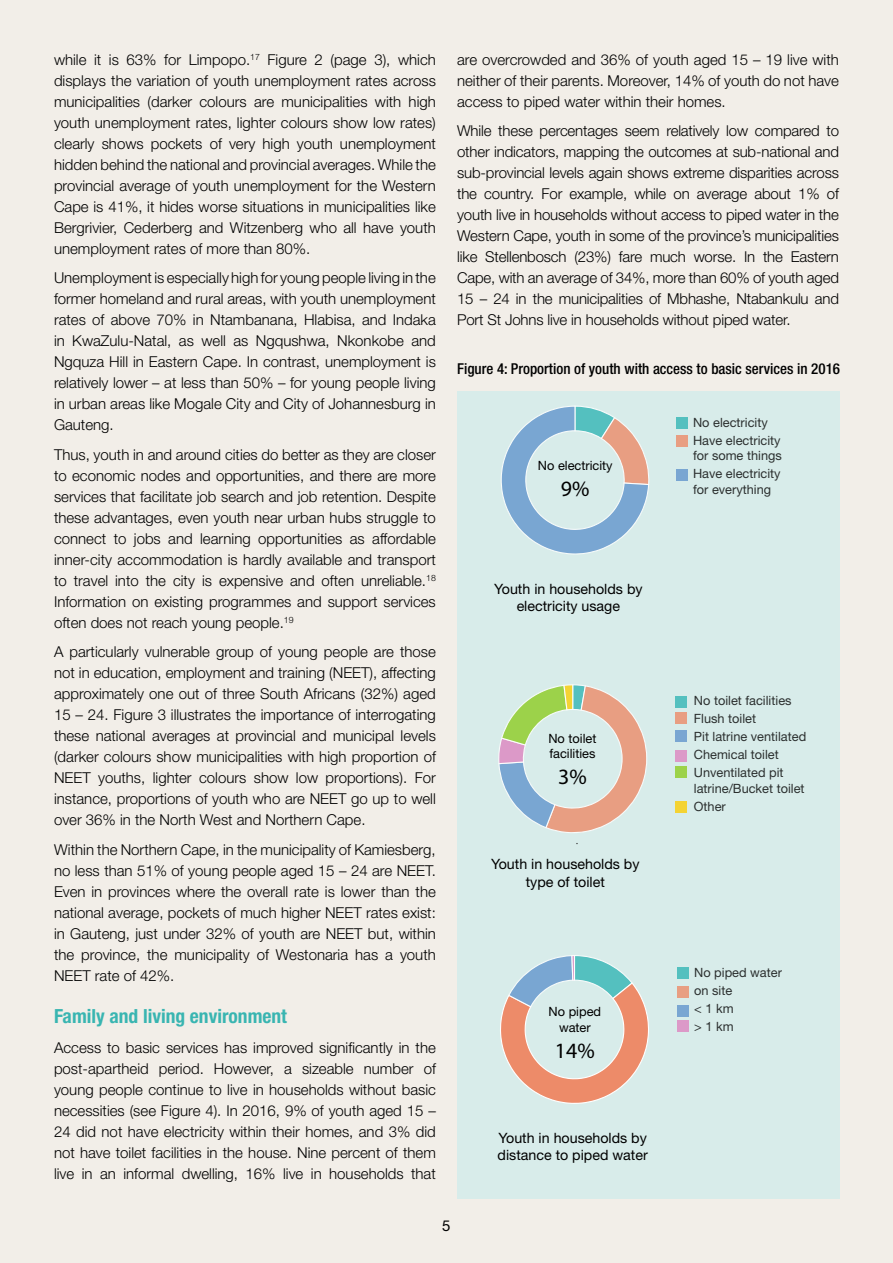
<style>
.page{position:relative;width:893px;height:1263px;background:#f2eee8}
.page>*{position:absolute;margin:0;border:0;box-sizing:border-box;transform-origin:0 0}
.t1{font:21.9px "Myriad Pro";color:#000}
.t2{font:700 condensed 19.5px "Helvetica Neue LT Std";color:#39b5b1}
.t3{font:300 15px/21px "Helvetica Neue LT Std";color:#000;text-align:justify}
.t4{font:500 condensed 15px "Helvetica Neue LT Std";color:#000}
.t5{font:15px "Helvetica Neue LT Std";color:#000}
.t6{font:14.25px/17.1px "Helvetica Neue LT Std";color:#000;text-align:center}
.t7{font:12.75px/18px "Helvetica Neue LT Std";color:rgb(0 0 0/.8)}
.t8{font:12.75px/15.3px "Helvetica Neue LT Std";color:#000}
</style>
<div class="page">
<div style="left:457px;top:391px;width:382px;height:808px;background:#d8ecea"></div>
<svg style="left:498px;top:684px;width:149px;height:149px"></svg>
<div style="left:675px;top:696px;width:12px;height:11px;background:#54c0bf"></div>
<div style="left:675px;top:712px;width:12px;height:11px;background:#e89e82"></div>
<div style="left:675px;top:731px;width:12px;height:11px;background:#79a6d2"></div>
<div style="left:675px;top:750px;width:12px;height:11px;background:#dc99c8"></div>
<div style="left:676px;top:766px;width:11px;height:11px;background:#9cd24a"></div>
<div style="left:675px;top:801px;width:12px;height:11px;background:#f4d333"></div>
<svg style="left:501px;top:406px;width:148px;height:148px"></svg>
<div style="left:677px;top:418px;width:11px;height:11px;background:#54c0bf"></div>
<div style="left:677px;top:435px;width:11px;height:11px;background:#e89e82"></div>
<div style="left:677px;top:469px;width:11px;height:11px;background:#79a6d2"></div>
<svg style="left:500px;top:955px;width:149px;height:149px"></svg>
<div style="left:677px;top:967px;width:11px;height:11px;background:#54c0bf"></div>
<div style="left:677px;top:986px;width:11px;height:11px;background:#e89e82"></div>
<div style="left:677px;top:1005px;width:11px;height:11px;background:#79a6d2"></div>
<div style="left:677px;top:1021px;width:11px;height:11px;background:#dc99c8"></div>
<p class="t3" style="left:54px;top:49px;width:383px">while it is 63% for Limpopo.<sup>17</sup> Figure 2 (page 3), which displays the variation of youth unemployment rates across municipalities (darker colours are municipalities with high youth unemployment rates, lighter colours show low rates) clearly shows pockets of very high youth unemployment hidden behind the national and provincial averages. While the provincial average of youth unemployment for the Western Cape is 41%, it hides worse situations in municipalities like Bergrivier, Cederberg and Witzenberg who all have youth unemployment rates of more than 80%.</p>
<p class="t3" style="left:54px;top:267px;width:383px">Unemployment is especially high for young people living in the former homeland and rural areas, with youth unemployment rates of above 70% in Ntambanana, Hlabisa, and Indaka in KwaZulu-Natal, as well as Ngqushwa, Nkonkobe and Ngquza Hill in Eastern Cape. In contrast, unemployment is relatively lower – at less than 50% – for young people living in urban areas like Mogale City and City of Johannesburg in Gauteng.</p>
<p class="t3" style="left:54px;top:444px;width:383px">Thus, youth in and around cities do better as they are closer to economic nodes and opportunities, and there are more services that facilitate job search and job retention. Despite these advantages, even youth near urban hubs struggle to connect to jobs and learning opportunities as affordable inner-city accommodation is hardly available and transport to travel into the city is expensive and often unreliable.<sup>18<br></sup>Information on existing programmes and support services often does not reach young people.<sup>19</sup></p>
<p class="t3" style="left:54px;top:641px;width:383px">A particularly vulnerable group of young people are those not in education, employment and training (NEET), affecting approximately one out of three South Africans (32%) aged 15 – 24. Figure 3 illustrates the importance of interrogating these national averages at provincial and municipal levels (darker colours show municipalities with high proportion of NEET youths, lighter colours show low proportions). For instance, proportions of youth who are NEET go up to well over 36% in the North West and Northern Cape.</p>
<p class="t3" style="left:54px;top:839px;width:383px">Within the Northern Cape, in the municipality of Kamiesberg, no less than 51% of young people aged 15 – 24 are NEET.<br>Even in provinces where the overall rate is lower than the national average, pockets of much higher NEET rates exist: in Gauteng, just under 32% of youth are NEET but, within the province, the municipality of Westonaria has a youth NEET rate of 42%.</p>
<h2 class="t2" style="left:54px;top:1004px;width:234px">Family and living environment</h2>
<p class="t3" style="left:54px;top:1036px;width:383px">Access to basic services has improved significantly in the post-apartheid period. However, a sizeable number of young people continue to live in households without basic necessities (see Figure 4). In 2016, 9% of youth aged 15 – 24 did not have electricity within their homes, and 3% did not have toilet facilities in the house. Nine percent of them live in an informal dwelling, 16% live in households that</p>
<p class="t3" style="left:457px;top:49px;width:383px">are overcrowded and 36% of youth aged 15 – 19 live with neither of their parents. Moreover, 14% of youth do not have access to piped water within their homes.</p>
<p class="t3" style="left:457px;top:120px;width:383px">While these percentages seem relatively low compared to other indicators, mapping the outcomes at sub-national and sub-provincial levels again shows extreme disparities across the country. For example, while on average about 1% of youth live in households without access to piped water in the Western Cape, youth in some of the province’s municipalities like Stellenbosch (23%) fare much worse. In the Eastern Cape, with an average of 34%, more than 60% of youth aged 15 – 24 in the municipalities of Mbhashe, Ntabankulu and Port St Johns live in households without piped water.</p>
<p class="t4" style="left:457px;top:360px;width:384px">Figure 4: Proportion of youth with access to basic services in 2016</p>
<p class="t8" style="left:538px;top:457px;width:76px">No electricity</p>
<h1 class="t1" style="left:561px;top:475px;width:30px">9%</h1>
<p class="t6" style="left:494px;top:580px;width:150px">Youth in households by electricity usage</p>
<p class="t8" style="left:548px;top:730px;width:50px">No toilet facilities</p>
<h1 class="t1" style="left:558px;top:763px;width:30px">3%</h1>
<p class="t6" style="left:491px;top:856px;width:150px">Youth in households by type of toilet</p>
<p class="t8" style="left:549px;top:1004px;width:54px;text-align:center">No piped water</p>
<h1 class="t1" style="left:555px;top:1037px;width:41px">14%</h1>
<p class="t6" style="left:498px;top:1129px;width:152px;text-align:left">Youth in households by distance to piped water</p>
<p class="t7" style="left:693px;top:413px;width:89px">No electricity<br>Have electricity</p>
<p class="t7" style="left:693px;top:447px;width:90px">for some things<br>Have electricity</p>
<p class="t7" style="left:693px;top:480px;width:80px">for everything</p>
<p class="t7" style="left:694px;top:691px;width:114px">No toilet facilities<br>Flush toilet<br>Pit latrine ventilated<br>Chemical toilet<br>Unventilated pit</p>
<p class="t7" style="left:694px;top:779px;width:112px">latrine/Bucket toilet<br>Other</p>
<p class="t7" style="left:694px;top:963px;width:89px">No piped water on site<br>&lt; 1 km<br>&gt; 1 km</p>
<p class="t5" style="left:442px;top:1216px;width:10px">5</p>
</div>
